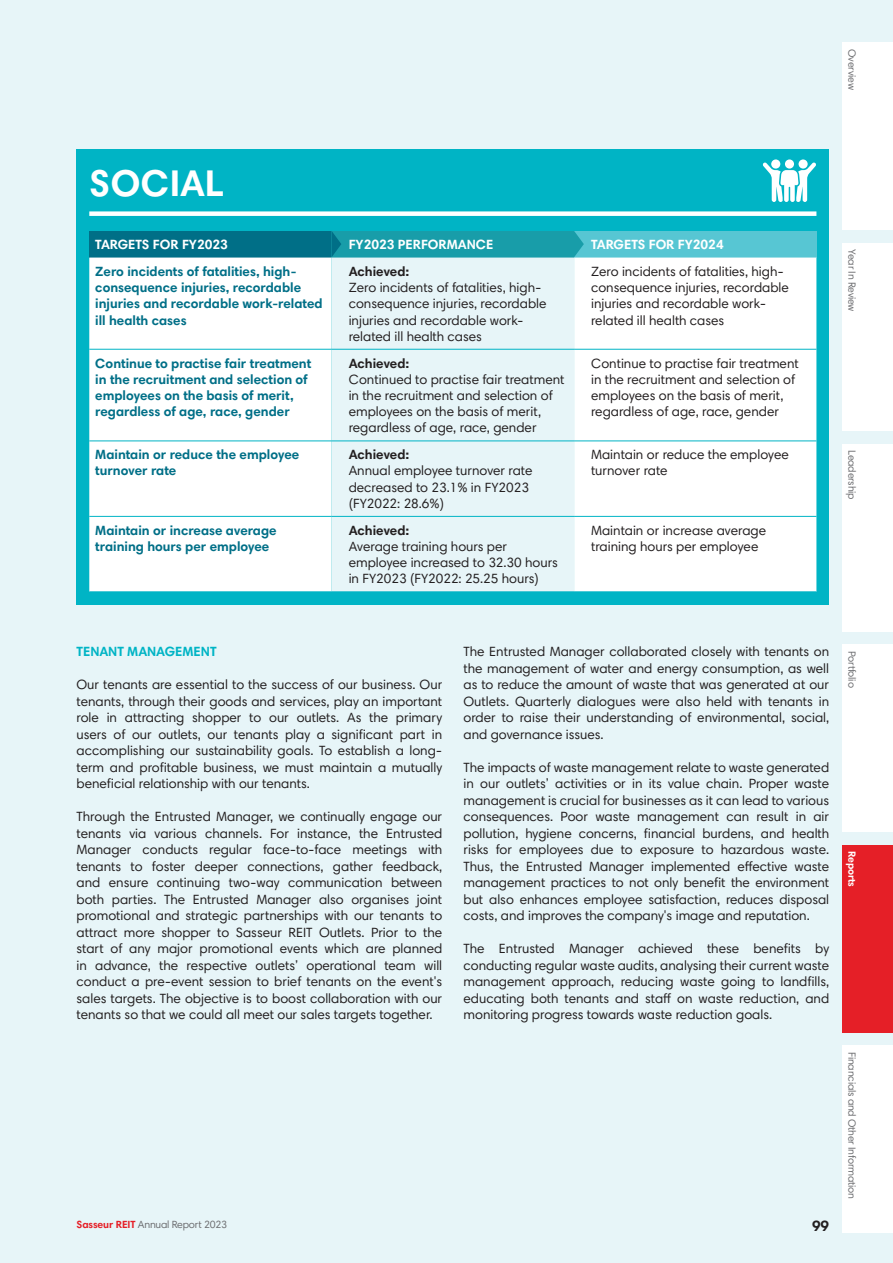
<style>
.page{position:relative;width:893px;height:1263px;background:#e7f5f8}
.page>*{position:absolute;margin:0;border:0;box-sizing:border-box;transform-origin:0 0}
.t1{font:700 37.5px "Harmonia Sans Pro";letter-spacing:.01em;color:#fff}
.t2{font:700 15px "Harmonia Sans Pro";color:#231f20}
.t3{font:13.5px/16.5px "Harmonia Sans Pro";color:#231f20}
.t4{font:700 13.5px/16.2px "Harmonia Sans Pro";color:#006f87}
.t5{font:700 13.5px "Harmonia Sans Pro";color:#fff}
.t6{font:700 13.5px "Harmonia Sans Pro";color:#231f20}
.t7{font:700 13.5px "Harmonia Sans Pro";color:#00b4c5}
.t8{font:10.5px "Harmonia Sans Pro";letter-spacing:-.02em;color:#6c6d70}
.t9{font:700 10.5px "Harmonia Sans Pro";letter-spacing:-.02em;color:#fff}
.s1{font-weight:700;color:#e51f27}
</style>
<div class="page">
<div style="left:842px;top:243px;width:51px;height:188px;background:#fff"></div>
<div style="left:842px;top:444px;width:51px;height:187px;background:#fff"></div>
<div style="left:842px;top:644px;width:51px;height:188px;background:#fff"></div>
<div style="left:842px;top:845px;width:51px;height:187px;background:#e51f27"></div>
<div style="left:842px;top:1045px;width:51px;height:188px;background:#fff"></div>
<div style="left:842px;top:43px;width:51px;height:187px;background:#fff"></div>
<div style="left:77px;top:149px;width:752px;height:456px;background:#00b4c5"></div>
<div style="left:89px;top:211px;width:727px;height:5px;background:#fff"></div>
<div style="left:89px;top:231px;width:243px;height:27px;background:#006f87"></div>
<div style="left:332px;top:231px;width:242px;height:27px;background:#189da9"></div>
<div style="left:574px;top:231px;width:242px;height:27px;background:#57c6d3"></div>
<div style="left:89px;top:258px;width:727px;height:334px;background:#fff"></div>
<div style="left:332px;top:258px;width:242px;height:334px;background:#e7f5f8"></div>
<hr style="left:89px;top:349px;width:243px;height:1px;background:#00b4c5">
<hr style="left:332px;top:349px;width:242px;height:1px;background:#00b4c5">
<hr style="left:574px;top:349px;width:242px;height:1px;background:#00b4c5">
<hr style="left:89px;top:441px;width:243px;height:1px;background:#00b4c5">
<hr style="left:332px;top:441px;width:242px;height:1px;background:#00b4c5">
<hr style="left:574px;top:441px;width:242px;height:1px;background:#00b4c5">
<hr style="left:89px;top:516px;width:243px;height:1px;background:#00b4c5">
<hr style="left:332px;top:516px;width:242px;height:1px;background:#00b4c5">
<hr style="left:574px;top:516px;width:242px;height:1px;background:#00b4c5">
<svg style="left:331px;top:231px;width:10px;height:26px"></svg>
<svg style="left:574px;top:231px;width:10px;height:26px"></svg>
<svg style="left:771px;top:159px;width:9px;height:10px"></svg>
<svg style="left:798px;top:159px;width:10px;height:10px"></svg>
<div style="left:785px;top:159px;width:9px;height:10px;background:#fff;border-radius:50%"></div>
<svg style="left:763px;top:163px;width:53px;height:39px"></svg>
<p class="t8" style="left:859px;top:49px;width:42px;rotate:90deg">Overview</p>
<p class="t1" style="left:89px;top:160px;width:136px">SOCIAL</p>
<p class="t5" style="left:95px;top:236px;width:134px">TARGETS FOR FY2023</p>
<p class="t5" style="left:349px;top:236px;width:146px">FY2023 PERFORMANCE</p>
<p class="t5" style="left:591px;top:236px;width:134px">TARGETS FOR FY2024</p>
<p class="t4" style="left:95px;top:263px;width:229px">Zero incidents of fatalities, high&shy;consequence injuries, recordable injuries and recordable work-related ill health cases</p>
<p class="t6" style="left:349px;top:263px;width:62px">Achieved:</p>
<p class="t3" style="left:591px;top:263px;width:199px">Zero incidents of fatalities, high&shy;consequence injuries, recordable injuries and recordable work&shy;related ill health cases</p>
<p class="t3" style="left:349px;top:279px;width:199px">Zero incidents of fatalities, high&shy;consequence injuries, recordable injuries and recordable work&shy;related ill health cases</p>
<p class="t4" style="left:95px;top:355px;width:218px">Continue to practise fair treatment in the recruitment and selection of employees on the basis of merit, regardless of age, race, gender</p>
<p class="t6" style="left:349px;top:354px;width:62px">Achieved:</p>
<p class="t3" style="left:349px;top:371px;width:217px">Continued to practise fair treatment in the recruitment and selection of employees on the basis of merit, regardless of age, race, gender</p>
<p class="t4" style="left:95px;top:446px;width:206px">Maintain or reduce the employee turnover rate</p>
<p class="t6" style="left:349px;top:446px;width:62px">Achieved:</p>
<p class="t3" style="left:349px;top:463px;width:185px">Annual employee turnover rate decreased to 23.1% in FY2023 (FY2022: 28.6%)</p>
<p class="t4" style="left:95px;top:522px;width:183px">Maintain or increase average training hours per employee</p>
<p class="t6" style="left:349px;top:521px;width:62px">Achieved:</p>
<p class="t3" style="left:349px;top:538px;width:211px">Average training hours per employee increased to 32.30 hours in FY2023 (FY2022: 25.25 hours)</p>
<p class="t3" style="left:591px;top:355px;width:209px">Continue to practise fair treatment in the recruitment and selection of employees on the basis of merit, regardless of age, race, gender</p>
<p class="t3" style="left:591px;top:446px;width:199px">Maintain or reduce the employee turnover rate</p>
<p class="t3" style="left:591px;top:522px;width:177px">Maintain or increase average training hours per employee</p>
<p class="t8" style="left:859px;top:249px;width:64px;rotate:90deg">Year In Review</p>
<p class="t8" style="left:859px;top:450px;width:51px;rotate:90deg">Leadership</p>
<p class="t7" style="left:77px;top:643px;width:142px">TENANT MANAGEMENT</p>
<p class="t3" style="left:77px;top:676px;width:367px;text-align:justify">Our tenants are essential to the success of our business. Our tenants, through their goods and services, play an important role in attracting shopper to our outlets. As the primary users of our outlets, our tenants play a significant part in accomplishing our sustainability goals. To establish a long&shy;term and profitable business, we must maintain a mutually beneficial relationship with our tenants.</p>
<p class="t3" style="left:77px;top:808px;width:367px;text-align:justify">Through the Entrusted Manager, we continually engage our tenants via various channels. For instance, the Entrusted Manager conducts regular face-to-face meetings with tenants to foster deeper connections, gather feedback, and ensure continuing two-way communication between both parties. The Entrusted Manager also organises joint promotional and strategic partnerships with our tenants to attract more shopper to Sasseur REIT Outlets. Prior to the start of any major promotional events which are planned in advance, the respective outlets’ operational team will conduct a pre-event session to brief tenants on the event's sales targets. The objective is to boost collaboration with our tenants so that we could all meet our sales targets together.</p>
<p class="t3" style="left:463px;top:643px;width:367px;text-align:justify">The Entrusted Manager collaborated closely with tenants on the management of water and energy consumption, as well as to reduce the amount of waste that was generated at our Outlets. Quarterly dialogues were also held with tenants in order to raise their understanding of environmental, social, and governance issues.</p>
<p class="t3" style="left:463px;top:759px;width:367px;text-align:justify">The impacts of waste management relate to waste generated in our outlets’ activities or in its value chain. Proper waste management is crucial for businesses as it can lead to various consequences. Poor waste management can result in air pollution, hygiene concerns, financial burdens, and health risks for employees due to exposure to hazardous waste.<br>Thus, the Entrusted Manager implemented effective waste management practices to not only benefit the environment but also enhances employee satisfaction, reduces disposal costs, and improves the company's image and reputation.</p>
<p class="t3" style="left:463px;top:940px;width:367px;text-align:justify">The Entrusted Manager achieved these benefits by conducting regular waste audits, analysing their current waste management approach, reducing waste going to landfills, educating both tenants and staff on waste reduction, and monitoring progress towards waste reduction goals.</p>
<p class="t8" style="left:77px;top:1218px;width:152px"><span class="s1">Sasseur REIT</span> Annual Report 2023</p>
<p class="t2" style="left:812px;top:1217px;width:19px">99</p>
<p class="t8" style="left:859px;top:651px;width:39px;rotate:90deg">Portfolio</p>
<p class="t9" style="left:859px;top:851px;width:37px;rotate:90deg">Reports</p>
<p class="t8" style="left:859px;top:1052px;width:149px;rotate:90deg">Financials and Other Information</p>
</div>
